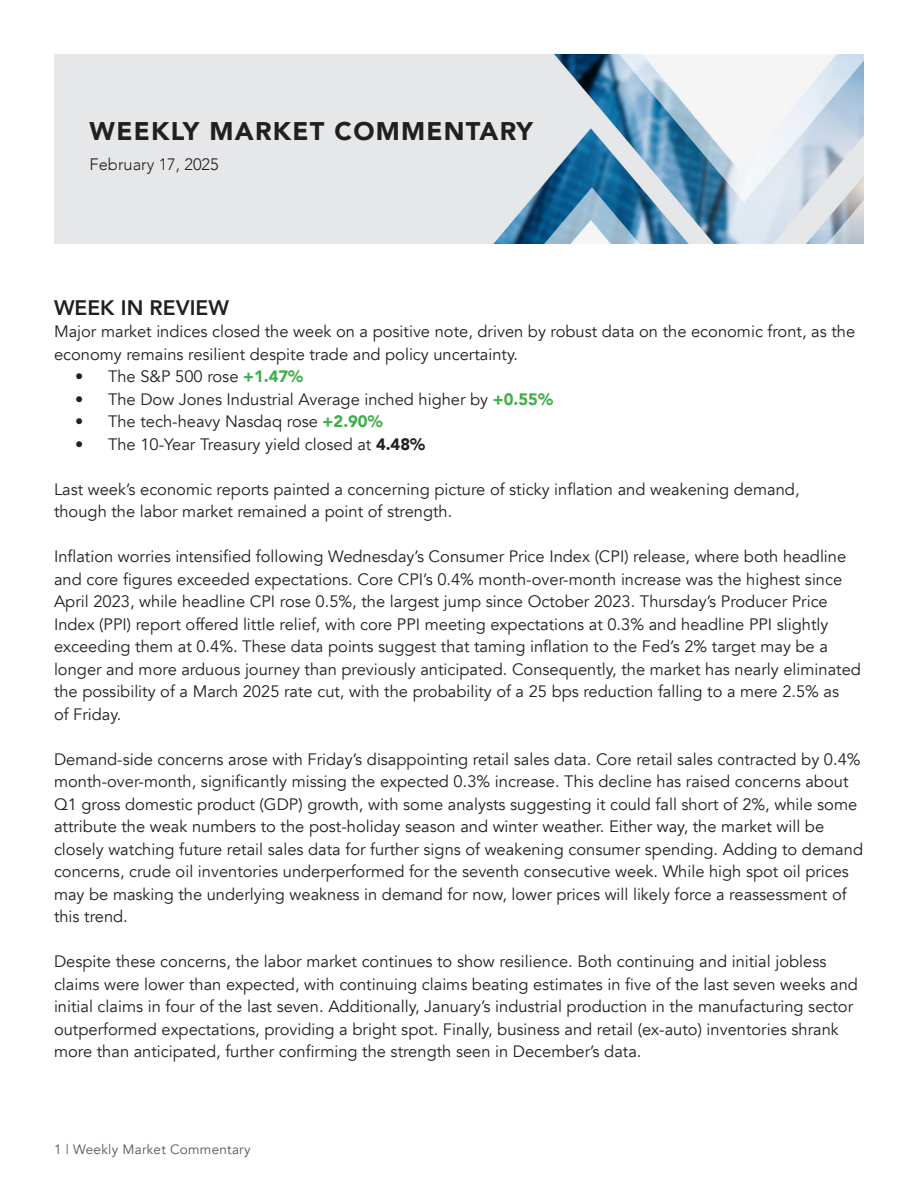
<style>
.page{position:relative;width:918px;height:1188px;background:#fff}
.page>*{position:absolute;margin:0;border:0;box-sizing:border-box;transform-origin:0 0}
.t1{font:900 25.5px "Avenir";letter-spacing:.05em;color:#231f20}
.Header_1{font:800 21px "Avenir";color:#231f20}
.Body_Content{font:16.5px/22.5px "Avenir";color:#231f20}
.t2{font:300 16.5px "Avenir";color:#231f20}
.t3{font:13.5px "Avenir";letter-spacing:.02em;color:#57585a}
.s1{font-weight:900;color:#40ae49}
.s2{font-weight:900}
</style>
<div class="page">
<img style="left:54px;top:54px;width:810px;height:189px">
<h1 class="t1" style="left:90px;top:109px;width:445px">WEEKLY MARKET COMMENTARY</h1>
<p class="t2" style="left:90px;top:154px;width:131px">February 17, 2025</p>
<p class="Header_1" style="left:54px;top:291px;width:176px">WEEK IN REVIEW</p>
<p class="Body_Content" style="left:54px;top:321px;width:803px">Major market indices closed the week on a positive note, driven by robust data on the economic front, as the economy remains resilient despite trade and policy uncertainty.</p>
<p class="Body_Content" style="left:75px;top:366px;width:230px">• The S&amp;P 500 rose <span class="s1">+1.47%</span></p>
<p class="Body_Content" style="left:75px;top:388px;width:479px">• The Dow Jones Industrial Average inched higher by <span class="s1">+0.55%</span></p>
<p class="Body_Content" style="left:75px;top:411px;width:309px">• The tech-heavy Nasdaq rose <span class="s1">+2.90%</span></p>
<p class="Body_Content" style="left:75px;top:433px;width:352px">• The 10-Year Treasury yield closed at <span class="s2">4.48%</span></p>
<p class="Body_Content" style="left:54px;top:478px;width:747px">Last week’s economic reports painted a concerning picture of sticky inflation and weakening demand, though the labor market remained a point of strength.</p>
<p class="Body_Content" style="left:54px;top:546px;width:808px">Inflation worries intensified following Wednesday’s Consumer Price Index (CPI) release, where both headline and core figures exceeded expectations. Core CPI’s 0.4% month-over-month increase was the highest since April 2023, while headline CPI rose 0.5%, the largest jump since October 2023. Thursday’s Producer Price Index (PPI) report offered little relief, with core PPI meeting expectations at 0.3% and headline PPI slightly exceeding them at 0.4%. These data points suggest that taming inflation to the Fed’s 2% target may be a longer and more arduous journey than previously anticipated. Consequently, the market has nearly eliminated the possibility of a March 2025 rate cut, with the probability of a 25 bps reduction falling to a mere 2.5% as<br>of Friday.</p>
<p class="Body_Content" style="left:54px;top:748px;width:811px">Demand-side concerns arose with Friday’s disappointing retail sales data. Core retail sales contracted by 0.4% month-over-month, significantly missing the expected 0.3% increase. This decline has raised concerns about Q1 gross domestic product (GDP) growth, with some analysts suggesting it could fall short of 2%, while some attribute the weak numbers to the post-holiday season and winter weather. Either way, the market will be closely watching future retail sales data for further signs of weakening consumer spending. Adding to demand concerns, crude oil inventories underperformed for the seventh consecutive week. While high spot oil prices may be masking the underlying weakness in demand for now, lower prices will likely force a reassessment of this trend.</p>
<p class="Body_Content" style="left:54px;top:951px;width:805px">Despite these concerns, the labor market continues to show resilience. Both continuing and initial jobless claims were lower than expected, with continuing claims beating estimates in five of the last seven weeks and initial claims in four of the last seven. Additionally, January’s industrial production in the manufacturing sector outperformed expectations, providing a bright spot. Finally, business and retail (ex-auto) inventories shrank more than anticipated, further confirming the strength seen in December’s data.</p>
<p class="t3" style="left:54px;top:1141px;width:198px">1 | Weekly Market Commentary</p>
</div>
